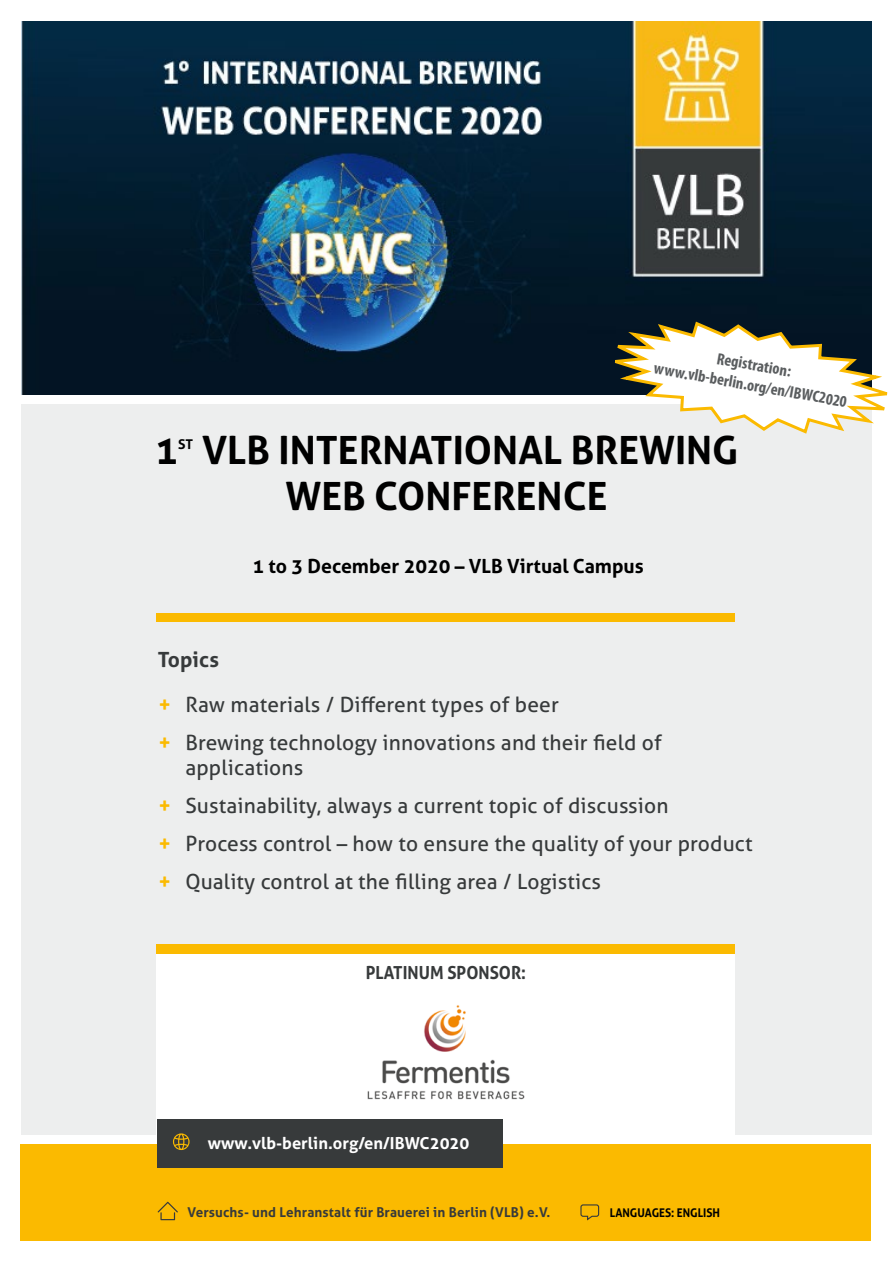
<style>
.page{position:relative;width:893px;height:1263px;background:#fff}
.page>*{position:absolute;margin:0;border:0;box-sizing:border-box;transform-origin:0 0}
.t1{font:700 39px "Aller";color:#000}
.t2{font:21px/25.2px "Aller";letter-spacing:.01em;color:#373a3b}
.t3{font:700 21px "Aller";letter-spacing:.01em;color:#373a3b}
.t4{font:700 19.5px "Aller";color:#000}
.Themenschwerpunkt{font:700 18px "Aller";color:#373a3b;scale:.93 1}
.Info_Fliesstext{font:700 condensed 16.5px "Myriad Pro";color:#5a5d5f}
.t5{font:700 16.5px "Aller";color:#fff}
.t6{font:700 13.5px "Aller";letter-spacing:.01em;color:#373a3b}
.t7{font:700 13.5px "Aller";color:#000}
.Themenschwerpunkt-2{font:700 12px "Aller";color:#000;scale:.93 1}
.s1{font-weight:700;color:#fbba00}
</style>
<div class="page">
<div style="left:21px;top:405px;width:851px;height:730px;background:#edeeee"></div>
<div style="left:21px;top:1144px;width:850px;height:97px;background:#fbba00"></div>
<div style="left:157px;top:954px;width:578px;height:181px;background:#fff"></div>
<div style="left:157px;top:944px;width:578px;height:10px;background:#fbba00"></div>
<div style="left:157px;top:614px;width:578px;height:8px;background:#fbba00"></div>
<svg style="left:158px;top:1202px;width:20px;height:18px"></svg>
<svg style="left:580px;top:1204px;width:20px;height:17px"></svg>
<div style="left:157px;top:1120px;width:346px;height:48px;background:#373a3b"></div>
<svg style="left:173px;top:1133px;width:17px;height:17px"></svg>
<img style="left:21px;top:21px;width:851px;height:373px">
<img style="left:367px;top:1005px;width:158px;height:95px">
<svg style="left:600px;top:320px;width:288px;height:114px"></svg>
<p class="Info_Fliesstext" style="left:719px;top:348px;width:77px;rotate:10deg">Registration:</p>
<p class="Info_Fliesstext" style="left:656px;top:358px;width:197px;rotate:10deg">www.vlb-berlin.org/en/IBWC2020</p>
<p class="t1" style="left:155px;top:426px;width:25px">1</p>
<p class="t7" style="left:178px;top:435px;width:17px">ST</p>
<p class="t1" style="left:202px;top:426px;width:538px">VLB INTERNATIONAL BREWING</p>
<p class="t1" style="left:285px;top:472px;width:323px">WEB CONFERENCE</p>
<p class="t3" style="left:158px;top:646px;width:63px">Topics</p>
<p class="t4" style="left:252px;top:554px;width:393px">1 to 3 December 2020 – VLB Virtual Campus</p>
<p class="t2" style="left:158px;top:692px;width:402px"><span class="s1">+</span> Raw materials / Different types of beer</p>
<p class="t2" style="left:185px;top:730px;width:478px;text-indent:-27px"><span class="s1">+</span> Brewing technology innovations and their field of applications</p>
<p class="t2" style="left:158px;top:793px;width:512px"><span class="s1">+</span> Sustainability, always a current topic of discussion</p>
<p class="t2" style="left:158px;top:831px;width:596px"><span class="s1">+</span> Process control – how to ensure the quality of your product</p>
<p class="t2" style="left:158px;top:869px;width:444px"><span class="s1">+</span> Quality control at the filling area / Logistics</p>
<p class="Themenschwerpunkt" style="left:366px;top:961px;width:174px">PLATINUM SPONSOR:</p>
<p class="t5" style="left:208px;top:1133px;width:263px">www.vlb-berlin.org/en/IBWC2020</p>
<p class="t6" style="left:188px;top:1204px;width:364px">Versuchs- und Lehranstalt für Brauerei in Berlin (VLB) e.V.</p>
<p class="Themenschwerpunkt-2" style="left:610px;top:1205px;width:120px">LANGUAGES: ENGLISH</p>
</div>
